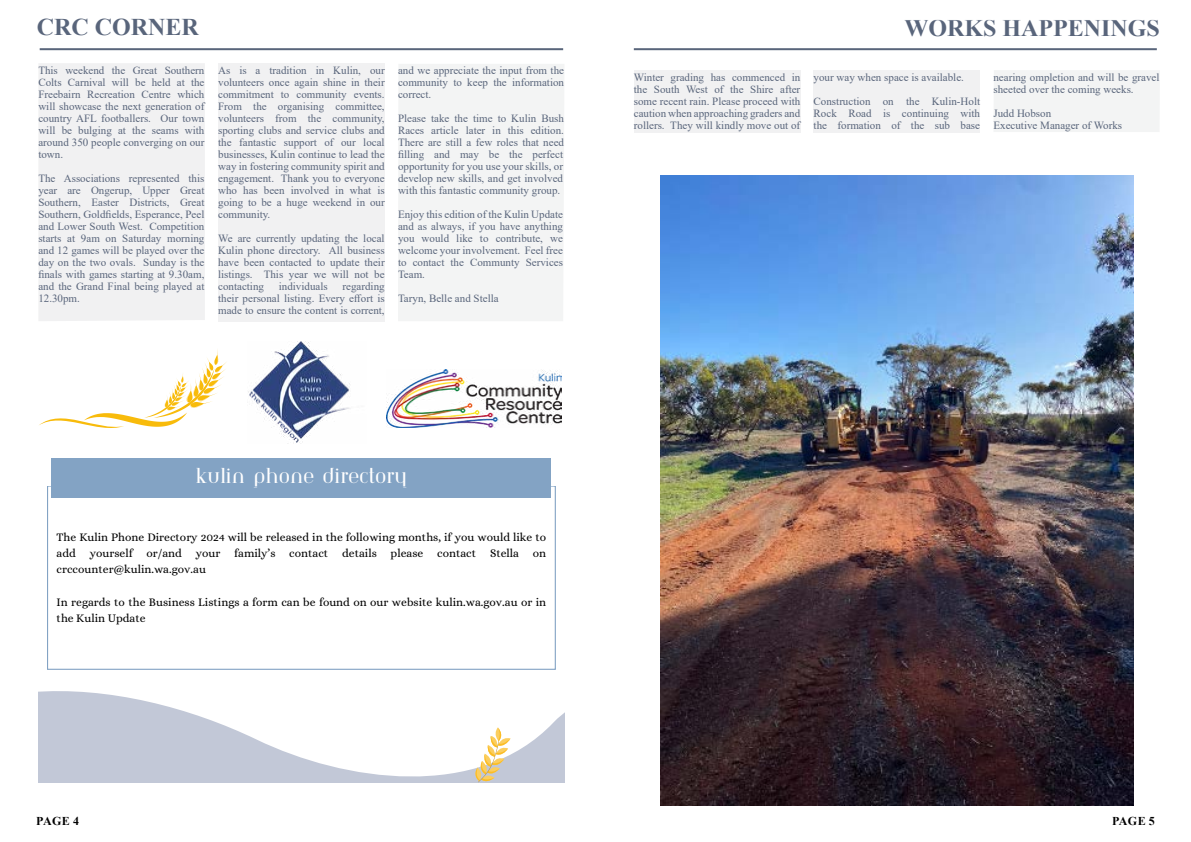
<style>
.page{position:relative;width:1191px;height:842px;background:#fff}
.page>*{position:absolute;margin:0;border:0;box-sizing:border-box;transform-origin:0 0}
.t1{font:700 24px "Times New Roman";color:#59657b}
.t2{font:16.4px "Architype Bayer Type";color:#fff}
.t3{font:700 12px "Times New Roman";letter-spacing:.035em;color:#000}
.t4{font:11.6px/16.2px "Alice";color:#000;text-align:justify}
.t5{font:11px/12px "Times New Roman";color:#59657b;text-align:justify}
</style>
<div class="page">
<hr style="left:40px;top:48px;width:523px;height:2px;background:#59657b">
<hr style="left:634px;top:48px;width:522px;height:2px;background:#59657b">
<div style="left:39px;top:63px;width:166px;height:258px;background:#f1f1f2"></div>
<div style="left:218px;top:63px;width:167px;height:258px;background:#f1f1f2"></div>
<div style="left:398px;top:64px;width:166px;height:257px;background:#f3f4f4"></div>
<div style="left:634px;top:70px;width:166px;height:62px;background:#f1f1f2"></div>
<div style="left:813px;top:70px;width:167px;height:62px;background:#f1f1f2"></div>
<div style="left:994px;top:70px;width:166px;height:62px;background:#f3f4f4"></div>
<img style="left:660px;top:176px;width:473px;height:630px">
<svg style="left:39px;top:349px;width:188px;height:79px"></svg>
<img style="left:248px;top:342px;width:103px;height:101px">
<img style="left:387px;top:370px;width:174px;height:58px">
<svg style="left:38px;top:691px;width:526px;height:92px"></svg>
<svg style="left:474px;top:727px;width:36px;height:56px"></svg>
<div style="left:52px;top:458px;width:499px;height:40px;background:#83a3c4"></div>
<svg style="left:48px;top:486px;width:507px;height:183px"></svg>
<h1 class="t1" style="left:37px;top:10px;width:163px">CRC CORNER</h1>
<h1 class="t1" style="left:904px;top:11px;width:257px">WORKS HAPPENINGS</h1>
<p class="t5" style="left:38px;top:64px;width:168px">This weekend the Great Southern Colts Carnival will be held at the Freebairn Recreation Centre which will showcase the next generation of country AFL footballers. Our town will be bulging at the seams with around 350 people converging on our town.</p>
<p class="t5" style="left:38px;top:172px;width:168px">The Associations represented this year are Ongerup, Upper Great Southern, Easter Districts, Great Southern, Goldfields, Esperance, Peel and Lower South West. Competition starts at 9am on Saturday morning and 12 games will be played over the day on the two ovals. Sunday is the finals with games starting at 9.30am, and the Grand Final being played at 12.30pm.</p>
<p class="t5" style="left:218px;top:64px;width:168px">As is a tradition in Kulin, our volunteers once again shine in their commitment to community events.<br>From the organising committee, volunteers from the community, sporting clubs and service clubs and the fantastic support of our local businesses, Kulin continue to lead the way in fostering community spirit and engagement. Thank you to everyone who has been involved in what is going to be a huge weekend in our community.</p>
<p class="t5" style="left:218px;top:232px;width:168px">We are currently updating the local Kulin phone directory. All business have been contacted to update their listings. This year we will not be contacting</p>
<p class="t5" style="left:398px;top:64px;width:168px">and we appreciate the input from the community to keep the information correct.</p>
<p class="t5" style="left:398px;top:112px;width:168px">Please take the time to Kulin Bush Races article later in this edition.<br>There are still a few roles that need filling and may be the perfect opportunity for you use your skills, or develop new skills, and get involved with this fantastic community group.</p>
<p class="t5" style="left:398px;top:208px;width:167px">Enjoy this edition of the Kulin Update and as always, if you have anything you would like to contribute, we welcome your involvement. Feel free to contact the Communty Services Team.</p>
<p class="t5" style="left:398px;top:292px;width:102px">Taryn, Belle and Stella</p>
<p class="t5" style="left:634px;top:71px;width:168px">Winter grading has commenced in the South West of the Shire after some recent rain. Please proceed with caution when approaching graders and rollers. They will kindly move out of</p>
<p class="t5" style="left:813px;top:65px;width:168px;line-height:24px">your way when space is available.<br>Construction on the Kulin-Holt</p>
<p class="t5" style="left:993px;top:71px;width:168px">nearing ompletion and will be gravel sheeted over the coming weeks.</p>
<p class="t5" style="left:993px;top:107px;width:130px">Judd Hobson<br>Executive Manager of Works</p>
<p class="t5" style="left:813px;top:107px;width:168px">Rock Road is continuing with the formation of the sub base</p>
<p class="t5" style="left:218px;top:280px;width:168px;text-indent:124px">regarding their personal listing. Every effort is made to ensure the content is corrent,</p>
<p class="t5" style="left:279px;top:280px;width:50px">individuals</p>
<h2 class="t2" style="left:196px;top:467px;width:213px">KULIN PHONE DIRECTORY</h2>
<p class="t4" style="left:57px;top:529px;width:491px">The Kulin Phone Directory 2024 will be released in the following months, if you would like to add yourself or/and your family’s contact details please contact Stella on crccounter@kulin.wa.gov.au</p>
<p class="t4" style="left:57px;top:594px;width:491px">In regards to the Business Listings a form can be found on our website kulin.wa.gov.au or in the Kulin Update</p>
<p class="t3" style="left:36px;top:813px;width:44px">PAGE 4</p>
<p class="t3" style="left:1112px;top:813px;width:44px">PAGE 5</p>
</div>
